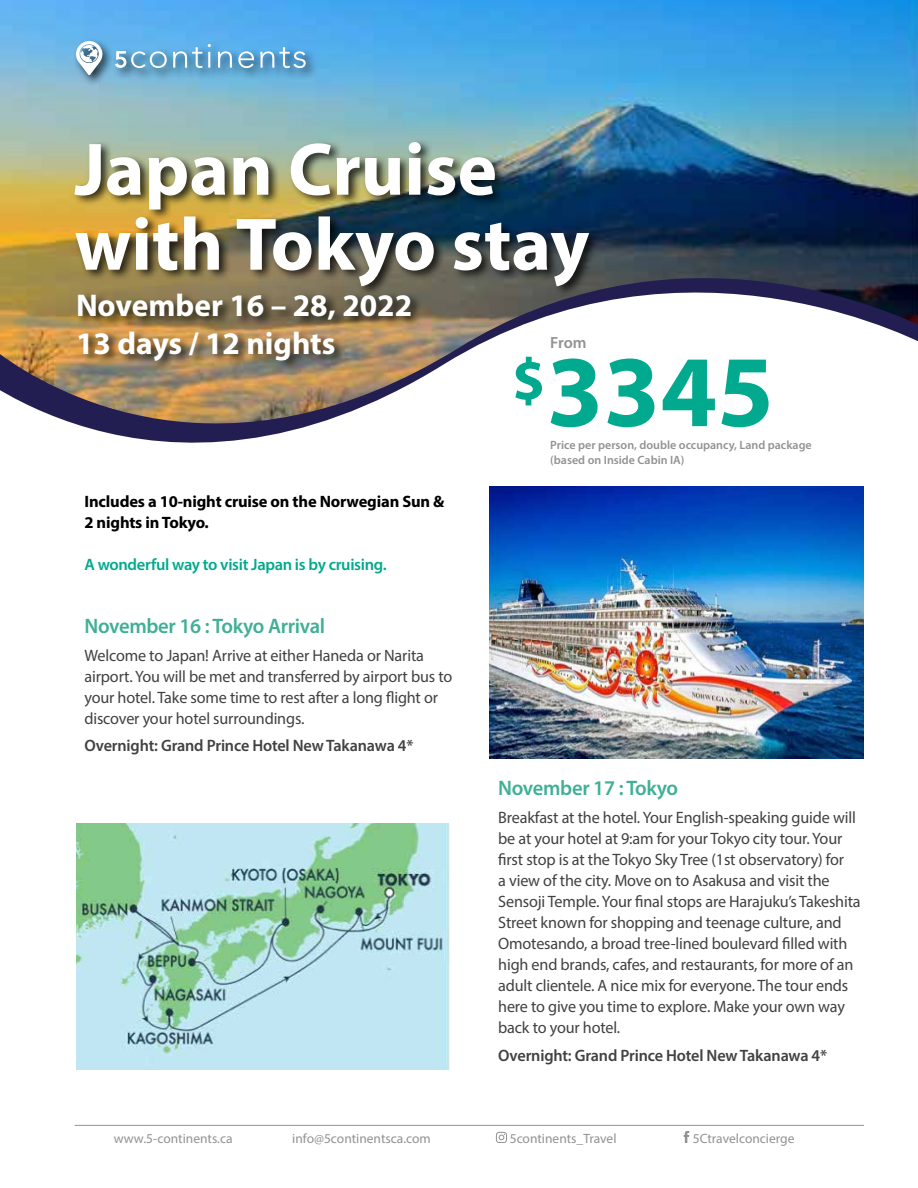
<style>
.page{position:relative;width:918px;height:1188px;background:#fff}
.page>*{position:absolute;margin:0;border:0;box-sizing:border-box;transform-origin:0 0}
.t1{font:700 102.3px "Myriad Pro";color:#01a98e}
.t2{font:700 75px/75px "Myriad Pro";color:#fff}
.t3{font:700 31.5px/37.8px "Myriad Pro";color:#fff}
.t4{font:600 21px "Myriad Pro";letter-spacing:-.015em;color:#40af97}
.t5{font:16.5px/21px "Myriad Pro";letter-spacing:-.01em;color:#414042}
.t6{font:600 16.5px "Myriad Pro";letter-spacing:-.01em;color:#414042}
.t7{font:700 16.5px/21px "Myriad Pro";letter-spacing:-.01em;color:#000}
.t8{font:600 16.5px "Myriad Pro";letter-spacing:-.02em;color:#01a98e}
.t9{font:600 16.2px "Myriad Pro";color:#929293}
.t10{font:13.5px "Myriad Pro";color:#929293}
.t11{font:600 12px/14.4px "Myriad Pro";color:#929293}
</style>
<div class="page">
<svg style="left:82px;top:426px;width:226px;height:17px;fill:#221e52"></svg>
<img style="left:0;top:0;width:918px;height:426px">
<svg style="left:496px;top:1132px;width:11px;height:11px"></svg>
<svg style="left:684px;top:1131px;width:5px;height:12px"></svg>
<hr style="left:75px;top:1125px;width:789px;height:1px;background:#929293">
<img style="left:489px;top:486px;width:375px;height:272px">
<div style="left:73px;top:139px;width:529px;height:159px;background:#000;opacity:.75"></div>
<div style="left:76px;top:290px;width:347px;height:82px;background:#000;opacity:.75"></div>
<img style="left:76px;top:823px;width:373px;height:247px">
<div style="left:73px;top:38px;width:245px;height:49px;background:#000;opacity:.75"></div>
<svg style="left:115px;top:51px;width:52px;height:17px"></svg>
<svg style="left:173px;top:44px;width:38px;height:24px"></svg>
<svg style="left:218px;top:51px;width:14px;height:17px"></svg>
<svg style="left:238px;top:51px;width:16px;height:17px"></svg>
<svg style="left:260px;top:47px;width:46px;height:21px"></svg>
<svg style="left:76px;top:41px;width:27px;height:34px"></svg>
<h2 class="t2" style="left:75px;top:129px;width:516px">Japan Cruise with Tokyo stay</h2>
<h3 class="t3" style="left:76px;top:286px;width:338px">November 16 – 28, 2022<br>13 days / 12 nights</h3>
<p class="t9" style="left:550px;top:332px;width:38px">From</p>
<h1 class="t1" style="left:512px;top:325px;width:263px"><sup>$</sup>3345</h1>
<p class="t7" style="left:84px;top:490px;width:361px">Includes a 10-night cruise on the Norwegian Sun &amp;<br>2 nights in Tokyo.</p>
<p class="t8" style="left:84px;top:554px;width:304px">A wonderful way to visit Japan is by cruising.</p>
<p class="t4" style="left:84px;top:613px;width:242px">November 16 : Tokyo Arrival</p>
<p class="t5" style="left:84px;top:644px;width:369px">Welcome to Japan! Arrive at either Haneda or Narita airport. You will be met and transferred by airport bus to your hotel. Take some time to rest after a long flight or discover your hotel surroundings.</p>
<p class="t6" style="left:84px;top:735px;width:330px">Overnight: Grand Prince Hotel New Takanawa 4*</p>
<p class="t11" style="left:550px;top:438px;width:263px">Price per person, double occupancy, Land package (based on Inside Cabin IA)</p>
<p class="t4" style="left:498px;top:775px;width:182px">November 17 : Tokyo</p>
<p class="t5" style="left:498px;top:807px;width:364px">Breakfast at the hotel. Your English-speaking guide will be at your hotel at 9:am for your Tokyo city tour. Your first stop is at the Tokyo Sky Tree (1st observatory) for<br>a view of the city. Move on to Asakusa and visit the Sensoji Temple. Your final stops are Harajuku’s Takeshita Street known for shopping and teenage culture, and Omotesando, a broad tree-lined boulevard filled with high end brands, cafes, and restaurants, for more of an adult clientele. A nice mix for everyone. The tour ends here to give you time to explore. Make your own way back to your hotel.</p>
<p class="t6" style="left:498px;top:1045px;width:330px">Overnight: Grand Prince Hotel New Takanawa 4*</p>
<p class="t10" style="left:114px;top:1130px;width:120px">www.5-continents.ca</p>
<p class="t10" style="left:292px;top:1130px;width:140px">info@5continentsca.com</p>
<p class="t10" style="left:510px;top:1130px;width:108px">5continents_Travel</p>
<p class="t10" style="left:693px;top:1130px;width:103px">5Ctravelconcierge</p>
</div>
